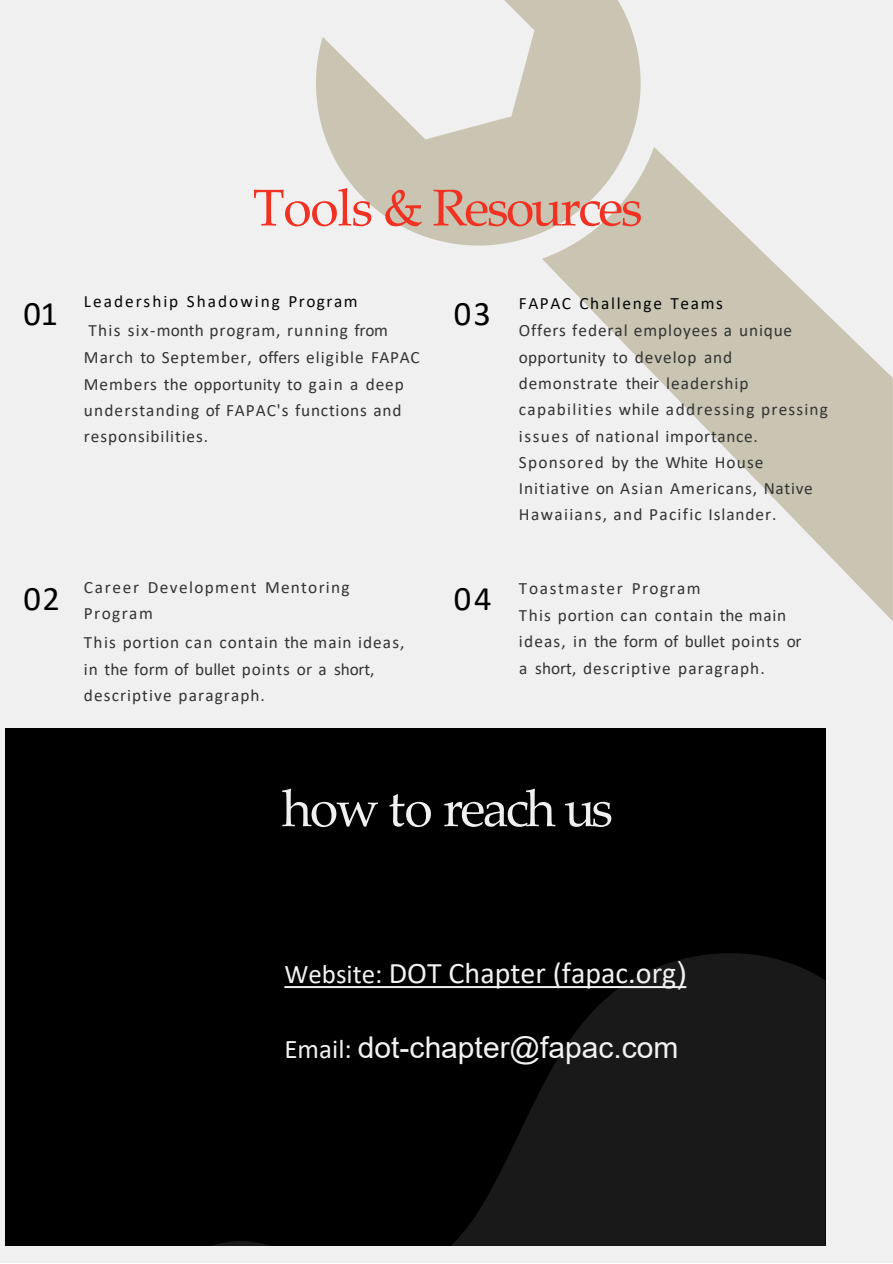
<style>
.page{position:relative;width:893px;height:1264px;background:#fff}
.page>*{position:absolute;margin:0;border:0;box-sizing:border-box;transform-origin:0 0}
.t1{font:51.75px "Palatino Linotype";letter-spacing:-.05em;color:#f13223}
.t2{font:51.75px "Palatino Linotype";letter-spacing:-.055em;color:#f1f0f0}
.t3{font:34.5px "Calibri";letter-spacing:.055em;color:#000}
.t4{font:30px "Calibri";color:#f2f2f2}
.t5{font:30px "Arial";color:#f2f2f2}
.t6{font:17.25px/26.2px "Calibri";letter-spacing:.055em;color:#333}
.t7{font:17.25px/29.2px "Calibri";letter-spacing:.08em;color:#333}
.t8{font:17.25px "Calibri";letter-spacing:.095em;color:#040505}
.t9{font:17.25px "Calibri";letter-spacing:.09em;color:#333}
.s1{color:#040505}
.s2{font-size:27px}
.s3{font-family:"Arial"}
.s4{font-family:"Calibri";font-size:27px}
</style>
<div class="page">
<div style="left:0;top:0;width:893px;height:1262px;background:#f1f0f0"></div>
<svg style="left:316px;top:0;width:324px;height:245px;fill:#c9c5b2"></svg>
<svg style="left:542px;top:147px;width:350px;height:473px"></svg>
<div style="left:5px;top:728px;width:820px;height:518px;background:#000"></div>
<svg style="left:212px;top:1241px;width:58px;height:5px"></svg>
<svg style="left:450px;top:953px;width:375px;height:293px;fill:#191919"></svg>
<svg style="left:284px;top:986px;width:402px;height:2px"></svg>
<h2 class="t1" style="left:253px;top:171px;width:391px">Tools &amp; Resources</h2>
<p class="t7" style="left:84px;top:286px;width:305px"><span class="s1">Leadership Shadowing Program<br></span>This six-month program, running from</p>
<p class="t6" style="left:84px;top:344px;width:337px">March to September, offers eligible FAPAC Members the opportunity to gain a deep understanding of FAPAC's functions and responsibilities.</p>
<p class="t3" style="left:23px;top:290px;width:36px">01</p>
<p class="t3" style="left:454px;top:290px;width:39px">03</p>
<p class="t8" style="left:519px;top:291px;width:205px">FAPAC Challenge Teams</p>
<p class="t6" style="left:519px;top:317px;width:310px">Offers federal employees a unique opportunity to develop and demonstrate their leadership capabilities while addressing pressing issues of national importance.</p>
<p class="t6" style="left:519px;top:449px;width:295px">Sponsored by the White House<br>Initiative on Asian Americans, Native<br>Hawaiians, and Pacific Islander.</p>
<p class="t7" style="left:84px;top:573px;width:267px;line-height:26.2px">Career Development Mentoring<br>Program</p>
<p class="t6" style="left:84px;top:629px;width:322px">This portion can contain the main ideas, in the form of bullet points or a short, descriptive paragraph.</p>
<p class="t3" style="left:23px;top:575px;width:38px">02</p>
<p class="t3" style="left:454px;top:574px;width:39px">04</p>
<p class="t9" style="left:519px;top:576px;width:183px">Toastmaster Program</p>
<p class="t6" style="left:519px;top:602px;width:284px">This portion can contain the main ideas, in the form of bullet points or a short, descriptive paragraph.</p>
<p class="t2" style="left:282px;top:772px;width:332px">how to reach us</p>
<p class="t4" style="left:284px;top:952px;width:403px"><span class="s2">Website:</span> DOT Chapter (fapac.org<span class="s3">)</span></p>
<p class="t5" style="left:284px;top:1027px;width:395px"><span class="s4">Email:</span> dot-chapter@fapac.com</p>
</div>
